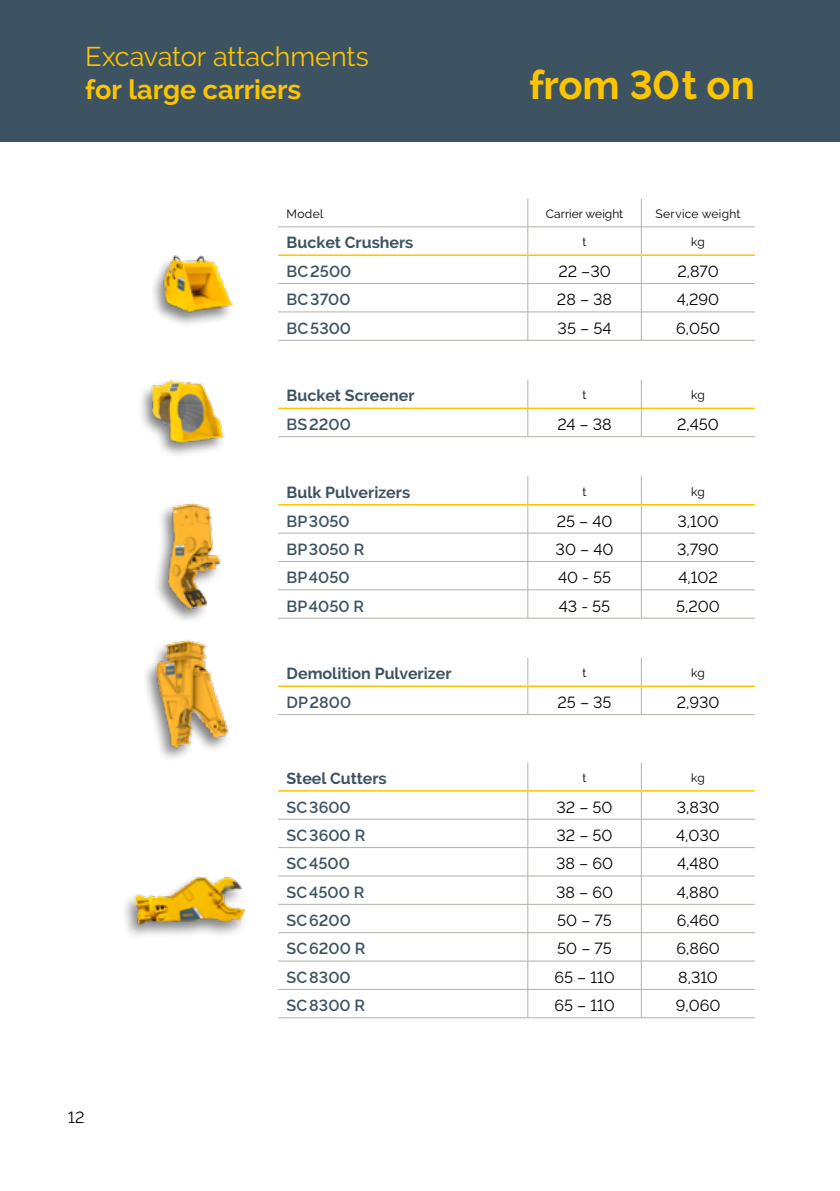
<style>
.page{position:relative;width:840px;height:1191px;background:#fff}
.page>*{position:absolute;margin:0;border:0;box-sizing:border-box;transform-origin:0 0}
.t1{font:700 40px "Raleway";letter-spacing:-.01em;color:#fdc500}
.t2{font:27px "Raleway";letter-spacing:-.005em;color:#fdc500}
.t3{font:700 27px "Raleway";color:#fdc500}
.t4{font:16px "Raleway";color:#000}
.t5{font:600 16px "Raleway";color:#3d5362}
.t6{font:700 16px "Raleway";color:#3d5362}
.t7{font:12px "Raleway";color:#000}
.t8{font:12px "Raleway";letter-spacing:.025em;color:#000}
</style>
<div class="page">
<div style="left:0;top:0;width:839px;height:142px;background:#3d5362"></div>
<hr style="left:278px;top:407px;width:249px;height:2px;background:#fdc500">
<hr style="left:527px;top:407px;width:113px;height:2px;background:#fdc500">
<hr style="left:641px;top:407px;width:113px;height:2px;background:#fdc500">
<hr style="left:278px;top:226px;width:249px;height:1px;background:#b1b1a7">
<hr style="left:527px;top:226px;width:114px;height:1px;background:#b1b1a7">
<hr style="left:641px;top:226px;width:113px;height:1px;background:#b1b1a7">
<svg style="left:527px;top:658px;width:1px;height:56px"></svg>
<svg style="left:640px;top:658px;width:1px;height:56px"></svg>
<hr style="left:278px;top:283px;width:249px;height:1px;background:#b1b1a7">
<hr style="left:527px;top:283px;width:114px;height:1px;background:#b1b1a7">
<hr style="left:641px;top:283px;width:113px;height:1px;background:#b1b1a7">
<hr style="left:278px;top:311px;width:249px;height:1px;background:#b1b1a7">
<svg style="left:527px;top:198px;width:1px;height:142px"></svg>
<hr style="left:527px;top:311px;width:114px;height:1px;background:#b1b1a7">
<svg style="left:640px;top:199px;width:1px;height:141px"></svg>
<hr style="left:641px;top:311px;width:113px;height:1px;background:#b1b1a7">
<hr style="left:278px;top:340px;width:249px;height:1px;background:#b1b1a7">
<hr style="left:527px;top:340px;width:114px;height:1px;background:#b1b1a7">
<hr style="left:641px;top:340px;width:113px;height:1px;background:#b1b1a7">
<hr style="left:278px;top:714px;width:249px;height:1px;background:#b1b1a7">
<hr style="left:527px;top:714px;width:114px;height:1px;background:#b1b1a7">
<hr style="left:641px;top:714px;width:113px;height:1px;background:#b1b1a7">
<hr style="left:278px;top:533px;width:249px;height:1px;background:#b1b1a7">
<hr style="left:278px;top:561px;width:249px;height:1px;background:#b1b1a7">
<hr style="left:278px;top:589px;width:249px;height:1px;background:#b1b1a7">
<svg style="left:527px;top:476px;width:1px;height:142px"></svg>
<hr style="left:527px;top:533px;width:114px;height:1px;background:#b1b1a7">
<hr style="left:527px;top:561px;width:114px;height:1px;background:#b1b1a7">
<hr style="left:527px;top:589px;width:114px;height:1px;background:#b1b1a7">
<svg style="left:640px;top:477px;width:1px;height:141px"></svg>
<hr style="left:641px;top:533px;width:113px;height:1px;background:#b1b1a7">
<hr style="left:641px;top:561px;width:113px;height:1px;background:#b1b1a7">
<hr style="left:641px;top:589px;width:113px;height:1px;background:#b1b1a7">
<svg style="left:527px;top:380px;width:1px;height:56px"></svg>
<svg style="left:640px;top:380px;width:1px;height:56px"></svg>
<hr style="left:278px;top:436px;width:249px;height:1px;background:#b1b1a7">
<hr style="left:278px;top:618px;width:249px;height:1px;background:#b1b1a7">
<hr style="left:527px;top:436px;width:114px;height:1px;background:#b1b1a7">
<hr style="left:527px;top:618px;width:114px;height:1px;background:#b1b1a7">
<hr style="left:641px;top:436px;width:113px;height:1px;background:#b1b1a7">
<hr style="left:641px;top:618px;width:113px;height:1px;background:#b1b1a7">
<hr style="left:278px;top:254px;width:249px;height:2px;background:#fdc500">
<hr style="left:527px;top:254px;width:114px;height:2px;background:#fdc500">
<hr style="left:641px;top:254px;width:113px;height:2px;background:#fdc500">
<hr style="left:278px;top:504px;width:249px;height:1px;background:#fdc500">
<hr style="left:527px;top:504px;width:114px;height:1px;background:#fdc500">
<hr style="left:641px;top:504px;width:113px;height:1px;background:#fdc500">
<hr style="left:278px;top:685px;width:249px;height:2px;background:#fdc500">
<hr style="left:527px;top:685px;width:114px;height:2px;background:#fdc500">
<hr style="left:641px;top:685px;width:113px;height:2px;background:#fdc500">
<svg style="left:527px;top:762px;width:1px;height:255px"></svg>
<svg style="left:640px;top:763px;width:1px;height:254px"></svg>
<hr style="left:278px;top:847px;width:249px;height:1px;background:#b1b1a7">
<hr style="left:527px;top:847px;width:114px;height:1px;background:#b1b1a7">
<hr style="left:641px;top:847px;width:113px;height:1px;background:#b1b1a7">
<hr style="left:278px;top:875px;width:249px;height:1px;background:#b1b1a7">
<hr style="left:527px;top:875px;width:114px;height:1px;background:#b1b1a7">
<hr style="left:641px;top:875px;width:113px;height:1px;background:#b1b1a7">
<hr style="left:278px;top:904px;width:249px;height:1px;background:#b1b1a7">
<hr style="left:527px;top:904px;width:114px;height:1px;background:#b1b1a7">
<hr style="left:641px;top:904px;width:113px;height:1px;background:#b1b1a7">
<hr style="left:278px;top:932px;width:249px;height:1px;background:#b1b1a7">
<hr style="left:527px;top:932px;width:114px;height:1px;background:#b1b1a7">
<hr style="left:641px;top:932px;width:113px;height:1px;background:#b1b1a7">
<hr style="left:278px;top:960px;width:249px;height:1px;background:#b1b1a7">
<hr style="left:527px;top:960px;width:114px;height:1px;background:#b1b1a7">
<hr style="left:641px;top:960px;width:113px;height:1px;background:#b1b1a7">
<hr style="left:278px;top:989px;width:249px;height:1px;background:#b1b1a7">
<hr style="left:527px;top:989px;width:114px;height:1px;background:#b1b1a7">
<hr style="left:641px;top:989px;width:113px;height:1px;background:#b1b1a7">
<hr style="left:278px;top:1017px;width:249px;height:1px;background:#b1b1a7">
<hr style="left:527px;top:1017px;width:114px;height:1px;background:#b1b1a7">
<hr style="left:641px;top:1017px;width:113px;height:1px;background:#b1b1a7">
<hr style="left:278px;top:819px;width:249px;height:1px;background:#b1b1a7">
<hr style="left:527px;top:819px;width:114px;height:1px;background:#b1b1a7">
<hr style="left:641px;top:819px;width:113px;height:1px;background:#b1b1a7">
<hr style="left:278px;top:790px;width:249px;height:1px;background:#fdc500">
<hr style="left:527px;top:790px;width:114px;height:1px;background:#fdc500">
<hr style="left:641px;top:790px;width:113px;height:1px;background:#fdc500">
<div style="left:149px;top:254px;width:86px;height:74px;background:#000;opacity:.5"></div>
<img style="left:149px;top:254px;width:86px;height:63px">
<img style="left:147px;top:639px;width:82px;height:120px">
<img style="left:141px;top:379px;width:84px;height:76px">
<div style="left:120px;top:875px;width:128px;height:66px;background:#000;opacity:.5"></div>
<img style="left:129px;top:875px;width:119px;height:66px">
<div style="left:152px;top:500px;width:71px;height:125px;background:#000;opacity:.5"></div>
<img style="left:164px;top:500px;width:59px;height:114px">
<h2 class="t2" style="left:85px;top:41px;width:285px">Excavator attachments</h2>
<h2 class="t3" style="left:85px;top:74px;width:217px">for large carriers</h2>
<h1 class="t1" style="left:528px;top:62px;width:227px">from 30t on</h1>
<p class="t7" style="left:286px;top:207px;width:38px">Model</p>
<p class="t7" style="left:545px;top:207px;width:79px">Carrier weight</p>
<p class="t8" style="left:655px;top:207px;width:86px">Service weight</p>
<p class="t6" style="left:286px;top:233px;width:128px">Bucket Crushers</p>
<p class="t7" style="left:582px;top:235px;width:5px">t</p>
<p class="t7" style="left:690px;top:235px;width:15px">kg</p>
<p class="t5" style="left:286px;top:262px;width:66px">BC2500</p>
<p class="t4" style="left:558px;top:262px;width:54px">22 –30</p>
<p class="t4" style="left:677px;top:262px;width:43px">2,870</p>
<p class="t5" style="left:286px;top:290px;width:65px">BC3700</p>
<p class="t4" style="left:556px;top:290px;width:57px">28 – 38</p>
<p class="t4" style="left:676px;top:290px;width:44px">4,290</p>
<p class="t5" style="left:286px;top:319px;width:66px">BC5300</p>
<p class="t4" style="left:557px;top:319px;width:55px">35 – 54</p>
<p class="t4" style="left:675px;top:319px;width:46px">6,050</p>
<p class="t6" style="left:286px;top:386px;width:129px">Bucket Screener</p>
<p class="t7" style="left:582px;top:388px;width:5px">t</p>
<p class="t7" style="left:690px;top:388px;width:15px">kg</p>
<p class="t5" style="left:286px;top:415px;width:66px">BS2200</p>
<p class="t4" style="left:557px;top:415px;width:56px">24 – 38</p>
<p class="t4" style="left:676px;top:415px;width:43px">2,450</p>
<p class="t6" style="left:286px;top:483px;width:125px">Bulk Pulverizers</p>
<p class="t7" style="left:582px;top:484px;width:5px">t</p>
<p class="t7" style="left:690px;top:484px;width:15px">kg</p>
<p class="t5" style="left:286px;top:512px;width:65px">BP3050</p>
<p class="t4" style="left:556px;top:512px;width:57px">25 – 40</p>
<p class="t4" style="left:677px;top:512px;width:43px">3,100</p>
<p class="t5" style="left:286px;top:540px;width:79px">BP3050 R</p>
<p class="t4" style="left:555px;top:540px;width:59px">30 – 40</p>
<p class="t4" style="left:676px;top:540px;width:43px">3,790</p>
<p class="t5" style="left:286px;top:568px;width:64px">BP4050</p>
<p class="t4" style="left:557px;top:568px;width:55px">40 - 55</p>
<p class="t4" style="left:678px;top:568px;width:41px">4,102</p>
<p class="t5" style="left:286px;top:596px;width:79px">BP4050 R</p>
<p class="t4" style="left:558px;top:596px;width:53px">43 - 55</p>
<p class="t4" style="left:675px;top:596px;width:45px">5,200</p>
<p class="t6" style="left:286px;top:664px;width:166px">Demolition Pulverizer</p>
<p class="t7" style="left:582px;top:666px;width:5px">t</p>
<p class="t7" style="left:690px;top:666px;width:15px">kg</p>
<p class="t5" style="left:286px;top:693px;width:66px">DP2800</p>
<p class="t4" style="left:557px;top:693px;width:56px">25 – 35</p>
<p class="t4" style="left:676px;top:693px;width:44px">2,930</p>
<p class="t4" style="left:68px;top:1108px;width:18px">12</p>
<p class="t6" style="left:286px;top:769px;width:102px">Steel Cutters</p>
<p class="t7" style="left:582px;top:771px;width:5px">t</p>
<p class="t7" style="left:690px;top:771px;width:15px">kg</p>
<p class="t5" style="left:286px;top:798px;width:66px">SC3600</p>
<p class="t4" style="left:556px;top:798px;width:58px">32 – 50</p>
<p class="t4" style="left:676px;top:798px;width:44px">3,830</p>
<p class="t5" style="left:286px;top:826px;width:80px">SC3600 R</p>
<p class="t4" style="left:556px;top:826px;width:58px">32 – 50</p>
<p class="t4" style="left:675px;top:826px;width:45px">4,030</p>
<p class="t5" style="left:286px;top:854px;width:65px">SC4500</p>
<p class="t4" style="left:555px;top:854px;width:58px">38 – 60</p>
<p class="t4" style="left:676px;top:854px;width:43px">4,480</p>
<p class="t5" style="left:286px;top:883px;width:79px">SC4500 R</p>
<p class="t4" style="left:555px;top:882px;width:58px">38 – 60</p>
<p class="t4" style="left:676px;top:882px;width:44px">4,880</p>
<p class="t5" style="left:286px;top:911px;width:66px">SC6200</p>
<p class="t4" style="left:557px;top:911px;width:56px">50 – 75</p>
<p class="t4" style="left:676px;top:911px;width:44px">6,460</p>
<p class="t5" style="left:286px;top:939px;width:80px">SC6200 R</p>
<p class="t4" style="left:557px;top:939px;width:56px">50 – 75</p>
<p class="t4" style="left:676px;top:939px;width:45px">6,860</p>
<p class="t5" style="left:286px;top:968px;width:66px">SC8300</p>
<p class="t4" style="left:554px;top:967px;width:62px">65 – 110</p>
<p class="t4" style="left:677px;top:967px;width:41px">8,310</p>
<p class="t5" style="left:286px;top:996px;width:80px">SC8300 R</p>
<p class="t4" style="left:554px;top:996px;width:62px">65 – 110</p>
<p class="t4" style="left:675px;top:996px;width:46px">9,060</p>
</div>
